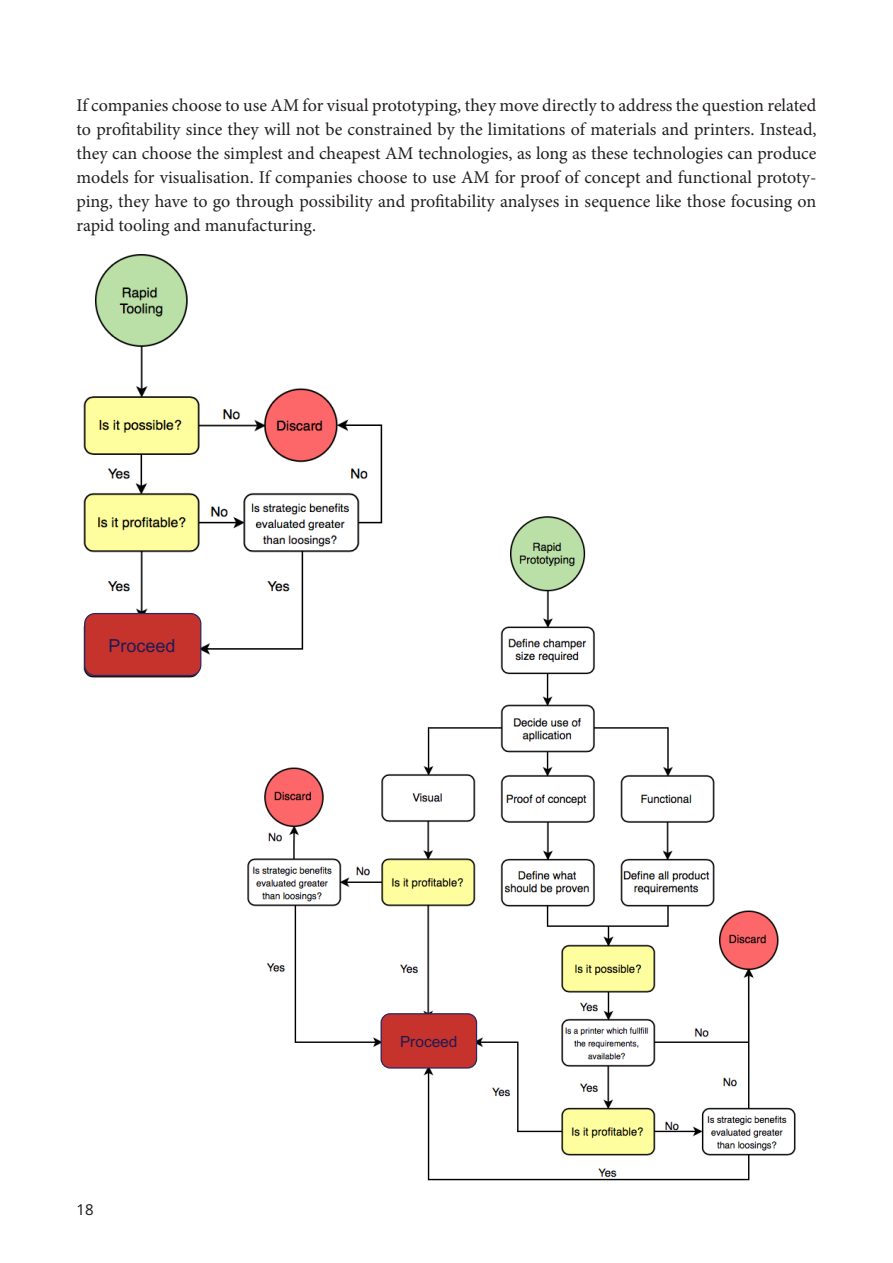
<style>
.page{position:relative;width:893px;height:1263px;background:#fff}
.page>*{position:absolute;margin:0;border:0;box-sizing:border-box;transform-origin:0 0}
.Brødtekst{font:18px/24px "Minion Pro";color:#231f20;text-align:justify}
.t1{font:18px "Arial";color:#211a52}
.t2{font:15.45px "Arial";color:#211a52}
.t3{font:15px "Noto Sans";color:#231f20}
</style>
<div class="page">
<img style="left:83px;top:254px;width:300px;height:424px">
<div style="left:84px;top:613px;width:117px;height:63px;background:#c5332c;border:1px solid #2c2662;border-radius:10px"></div>
<img style="left:243px;top:513px;width:553px;height:668px">
<div style="left:381px;top:1013px;width:96px;height:55px;background:#c5332c;border:1px solid #2c2662;border-radius:9px"></div>
<p class="Brødtekst" style="left:77px;top:93px;width:741px">If companies choose to use AM for visual prototyping, they move directly to address the question related to profitability since they will not be constrained by the limitations of materials and printers. Instead, they can choose the simplest and cheapest AM technologies, as long as these technologies can produce models for visualisation. If companies choose to use AM for proof of concept and functional prototy&shy;ping, they have to go through possibility and profitability analyses in sequence like those focusing on rapid tooling and manufacturing.</p>
<p class="t1" style="left:109px;top:635px;width:69px">Proceed</p>
<p class="t3" style="left:77px;top:1199px;width:19px">18</p>
<p class="t2" style="left:400px;top:1032px;width:59px">Proceed</p>
</div>
